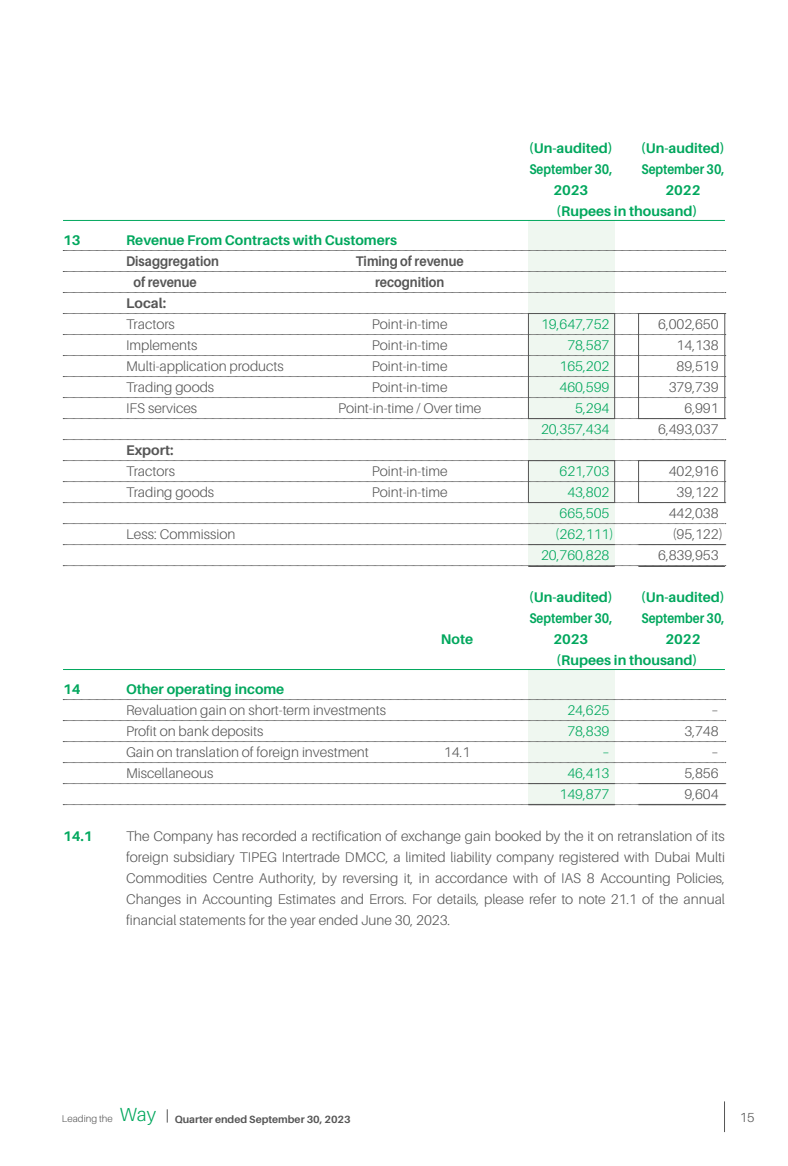
<style>
.page{position:relative;width:788px;height:1166px;background:#fff}
.page>*{position:absolute;margin:0;border:0;box-sizing:border-box;transform-origin:0 0}
.t1{font:300 14px/21px "Aileron";color:#565656;text-align:justify}
.t2{font:700 14px/21px "Aileron";color:#00a75d;text-align:right}
.t3{font:300 14px "Aileron";color:#00a75d}
.t4{font:700 14px "Aileron";color:#565656;scale:.9 1}
.t5{font:700 14px "Aileron";color:#00a75d;scale:.85 1}
.t6{font:700 14px "Aileron";color:#565656}
.t7{font:300 13.12px "Aileron";color:#565656}
.t8{font:700 10.5px "Aileron";color:#565656}
.s1{font-weight:300;font-size:9.8px}
.s2{font-weight:300;font-size:19.07px;color:#00a75d}
</style>
<div class="page">
<div style="left:528px;top:220px;width:86px;height:347px;background:#eff7f0"></div>
<div style="left:528px;top:669px;width:86px;height:136px;background:#eff7f0"></div>
<hr style="left:528px;top:565px;width:86px;height:2px;background:#565656">
<hr style="left:638px;top:565px;width:86px;height:2px;background:#565656">
<hr style="left:63px;top:220px;width:661px;height:1px;background:#00a75d">
<svg style="left:63px;top:250px;width:662px;height:1px"></svg>
<svg style="left:63px;top:271px;width:662px;height:1px"></svg>
<svg style="left:63px;top:292px;width:662px;height:1px"></svg>
<svg style="left:63px;top:313px;width:662px;height:1px"></svg>
<svg style="left:63px;top:334px;width:662px;height:1px"></svg>
<svg style="left:63px;top:355px;width:662px;height:1px"></svg>
<svg style="left:63px;top:376px;width:662px;height:1px"></svg>
<svg style="left:63px;top:397px;width:662px;height:1px"></svg>
<svg style="left:63px;top:418px;width:662px;height:1px"></svg>
<svg style="left:63px;top:439px;width:662px;height:1px"></svg>
<svg style="left:63px;top:460px;width:662px;height:1px"></svg>
<svg style="left:63px;top:481px;width:662px;height:1px"></svg>
<svg style="left:63px;top:502px;width:662px;height:1px"></svg>
<svg style="left:63px;top:523px;width:662px;height:1px"></svg>
<svg style="left:63px;top:544px;width:662px;height:1px"></svg>
<svg style="left:63px;top:565px;width:662px;height:1px"></svg>
<hr style="left:63px;top:669px;width:661px;height:1px;background:#00a75d">
<svg style="left:63px;top:699px;width:662px;height:1px"></svg>
<svg style="left:63px;top:720px;width:662px;height:1px"></svg>
<svg style="left:63px;top:741px;width:662px;height:1px"></svg>
<svg style="left:63px;top:762px;width:662px;height:1px"></svg>
<svg style="left:63px;top:783px;width:662px;height:1px"></svg>
<svg style="left:63px;top:804px;width:662px;height:1px"></svg>
<div style="left:528px;top:313px;width:86px;height:106px;border:1px solid #565656"></div>
<div style="left:638px;top:313px;width:86px;height:106px;border:1px solid #565656"></div>
<div style="left:528px;top:460px;width:86px;height:42px;border:1px solid #565656"></div>
<div style="left:638px;top:460px;width:86px;height:42px;border:1px solid #565656"></div>
<hr style="left:724px;top:1101px;width:1px;height:31px;background:#565656">
<svg style="left:167px;top:1109px;width:1px;height:13px"></svg>
<p class="t2" style="left:528px;top:137px;width:86px">(Un-audited)</p>
<p class="t2" style="left:640px;top:137px;width:86px">(Un-audited)</p>
<p class="t5" style="left:529px;top:161px;width:99px">September 30,</p>
<p class="t5" style="left:641px;top:161px;width:99px">September 30,</p>
<p class="t2" style="left:553px;top:179px;width:36px">2023</p>
<p class="t2" style="left:556px;top:179px;width:146px">2022<br>(Rupees in thousand)</p>
<p class="t2" style="left:63px;top:229px;width:19px">13</p>
<p class="t2" style="left:126px;top:229px;width:272px">Revenue From Contracts with Customers</p>
<p class="t4" style="left:126px;top:253px;width:105px">Disaggregation</p>
<p class="t4" style="left:356px;top:253px;width:121px">Timing of revenue</p>
<p class="t4" style="left:133px;top:274px;width:72px">of revenue</p>
<p class="t4" style="left:375px;top:274px;width:79px">recognition</p>
<p class="t6" style="left:126px;top:295px;width:41px">Local:</p>
<p class="t1" style="left:126px;top:313px;width:50px">Tractors</p>
<p class="t1" style="left:372px;top:313px;width:77px">Point-in-time</p>
<p class="t3" style="left:541px;top:316px;width:70px">19,647,752</p>
<p class="t1" style="left:658px;top:313px;width:62px">6,002,650</p>
<p class="t1" style="left:126px;top:334px;width:73px">Implements</p>
<p class="t1" style="left:372px;top:334px;width:77px">Point-in-time</p>
<p class="t3" style="left:567px;top:337px;width:43px">78,587</p>
<p class="t1" style="left:676px;top:334px;width:43px">14,138</p>
<p class="t1" style="left:126px;top:355px;width:159px">Multi-application products</p>
<p class="t1" style="left:372px;top:355px;width:77px">Point-in-time</p>
<p class="t3" style="left:559px;top:358px;width:51px">165,202</p>
<p class="t1" style="left:676px;top:355px;width:43px">89,519</p>
<p class="t1" style="left:126px;top:376px;width:90px">Trading goods</p>
<p class="t1" style="left:372px;top:376px;width:77px">Point-in-time</p>
<p class="t3" style="left:559px;top:379px;width:51px">460,599</p>
<p class="t1" style="left:668px;top:376px;width:51px">379,739</p>
<p class="t1" style="left:126px;top:397px;width:73px">IFS services</p>
<p class="t1" style="left:338px;top:397px;width:145px">Point-in-time / Over time</p>
<p class="t3" style="left:575px;top:400px;width:36px">5,294</p>
<p class="t1" style="left:684px;top:397px;width:36px">6,991</p>
<p class="t3" style="left:541px;top:421px;width:70px">20,357,434</p>
<p class="t1" style="left:658px;top:418px;width:62px">6,493,037</p>
<p class="t6" style="left:126px;top:442px;width:49px">Export:</p>
<p class="t1" style="left:126px;top:460px;width:50px">Tractors</p>
<p class="t1" style="left:372px;top:460px;width:77px">Point-in-time</p>
<p class="t3" style="left:559px;top:463px;width:51px">621,703</p>
<p class="t1" style="left:668px;top:460px;width:51px">402,916</p>
<p class="t1" style="left:126px;top:481px;width:90px">Trading goods</p>
<p class="t1" style="left:372px;top:481px;width:77px">Point-in-time</p>
<p class="t3" style="left:567px;top:484px;width:43px">43,802</p>
<p class="t1" style="left:676px;top:481px;width:43px">39,122</p>
<p class="t3" style="left:559px;top:505px;width:51px">665,505</p>
<p class="t1" style="left:668px;top:502px;width:51px">442,038</p>
<p class="t1" style="left:126px;top:523px;width:111px">Less: Commission</p>
<p class="t3" style="left:555px;top:526px;width:60px">(262,111)</p>
<p class="t1" style="left:672px;top:523px;width:52px">(95,122)</p>
<p class="t3" style="left:541px;top:547px;width:70px">20,760,828</p>
<p class="t1" style="left:658px;top:544px;width:62px">6,839,953</p>
<p class="t2" style="left:528px;top:586px;width:86px">(Un-audited)</p>
<p class="t2" style="left:640px;top:586px;width:86px">(Un-audited)</p>
<p class="t5" style="left:529px;top:610px;width:99px">September 30,</p>
<p class="t5" style="left:641px;top:610px;width:99px">September 30,</p>
<p class="t2" style="left:441px;top:628px;width:34px">Note</p>
<p class="t2" style="left:553px;top:628px;width:36px">2023</p>
<p class="t2" style="left:556px;top:628px;width:146px">2022<br>(Rupees in thousand)</p>
<p class="t2" style="left:63px;top:678px;width:19px">14</p>
<p class="t2" style="left:126px;top:678px;width:160px">Other operating income</p>
<p class="t1" style="left:126px;top:699px;width:261px">Revaluation gain on short-term investments</p>
<p class="t3" style="left:567px;top:702px;width:43px">24,625</p>
<p class="t1" style="left:711px;top:699px;width:8px">–</p>
<p class="t1" style="left:126px;top:720px;width:139px">Profit on bank deposits</p>
<p class="t3" style="left:567px;top:723px;width:43px">78,839</p>
<p class="t1" style="left:684px;top:720px;width:36px">3,748</p>
<p class="t1" style="left:126px;top:741px;width:244px">Gain on translation of foreign investment</p>
<p class="t1" style="left:444px;top:741px;width:28px">14.1</p>
<p class="t3" style="left:602px;top:744px;width:8px">–</p>
<p class="t1" style="left:711px;top:741px;width:8px">–</p>
<p class="t1" style="left:126px;top:762px;width:89px">Miscellaneous</p>
<p class="t3" style="left:567px;top:765px;width:43px">46,413</p>
<p class="t1" style="left:684px;top:762px;width:36px">5,856</p>
<p class="t3" style="left:559px;top:786px;width:51px">149,877</p>
<p class="t1" style="left:684px;top:783px;width:36px">9,604</p>
<p class="t2" style="left:63px;top:825px;width:31px">14.1</p>
<p class="t1" style="left:126px;top:825px;width:600px">The Company has recorded a rectification of exchange gain booked by the it on retranslation of its foreign subsidiary TIPEG Intertrade DMCC, a limited liability company registered with Dubai Multi Commodities Centre Authority, by reversing it, in accordance with of IAS 8 Accounting Policies, Changes in Accounting Estimates and Errors. For details, please refer to note 21.1 of the annual financial statements for the year ended June 30, 2023.</p>
<p class="t8" style="left:62px;top:1113px;width:290px"><span class="s1">Leading the</span> <span class="s2">Way</span> Quarter ended September 30, 2023</p>
<p class="t7" style="left:739px;top:1109px;width:16px">15</p>
</div>
